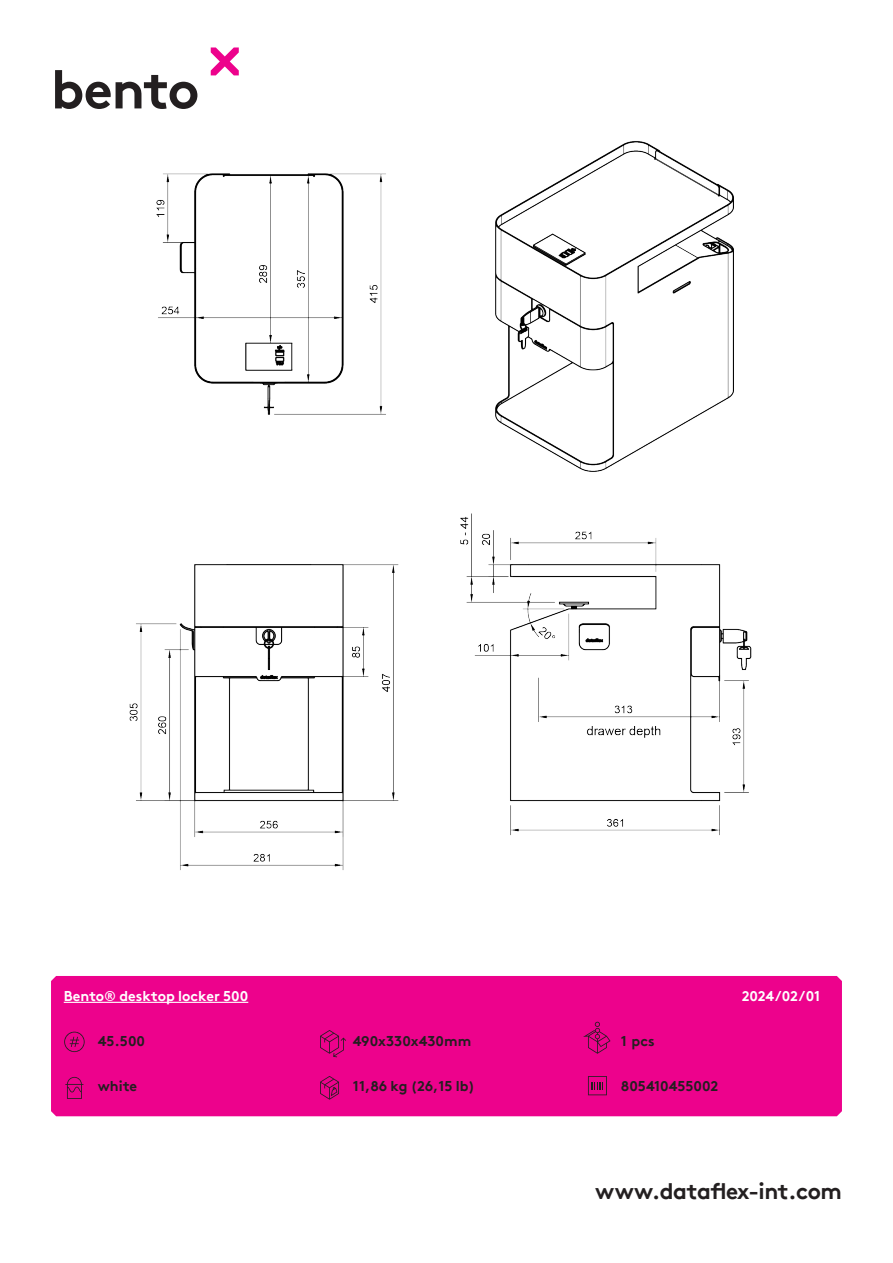
<style>
.page{position:relative;width:893px;height:1263px;background:#fff}
.page>*{position:absolute;margin:0;border:0;box-sizing:border-box;transform-origin:0 0}
.t1{font:700 54px "Brown Pro TT";letter-spacing:-.025em;color:#231f20}
.t2{font:700 22.5px "Brown Pro TT";letter-spacing:-.02em;color:#231f20}
.specificaties{font:700 14.25px "Brown Pro TT";color:#231f20}
.t3{font:700 14.25px "Brown Pro TT";color:#fff}
</style>
<div class="page">
<svg style="left:211px;top:47px;width:28px;height:28px"></svg>
<div style="left:51px;top:976px;width:791px;height:140px;background:#ed028c"></div>
<img style="left:129px;top:141px;width:623px;height:729px">
<svg style="left:64px;top:1032px;width:21px;height:20px"></svg>
<svg style="left:65px;top:1077px;width:18px;height:22px"></svg>
<svg style="left:320px;top:1030px;width:26px;height:27px"></svg>
<svg style="left:583px;top:1022px;width:27px;height:32px"></svg>
<svg style="left:320px;top:1076px;width:19px;height:24px"></svg>
<svg style="left:588px;top:1076px;width:19px;height:19px"></svg>
<hr style="left:64px;top:1002px;width:184px;height:1px;background:#fff">
<h1 class="t1" style="left:51px;top:46px;width:150px">bento</h1>
<p class="t3" style="left:64px;top:985px;width:186px">Bento® desktop locker 500</p>
<p class="t3" style="left:742px;top:985px;width:80px">2024/02/01</p>
<p class="specificaties" style="left:98px;top:1029px;width:49px">45.500</p>
<p class="specificaties" style="left:98px;top:1074px;width:41px">white</p>
<p class="specificaties" style="left:353px;top:1029px;width:120px">490x330x430mm</p>
<p class="specificaties" style="left:621px;top:1029px;width:35px">1 pcs</p>
<p class="specificaties" style="left:353px;top:1074px;width:124px">11,86 kg (26,15 lb)</p>
<p class="specificaties" style="left:621px;top:1074px;width:99px">805410455002</p>
<h2 class="t2" style="left:595px;top:1173px;width:248px">www.dataflex-int.com</h2>
</div>
